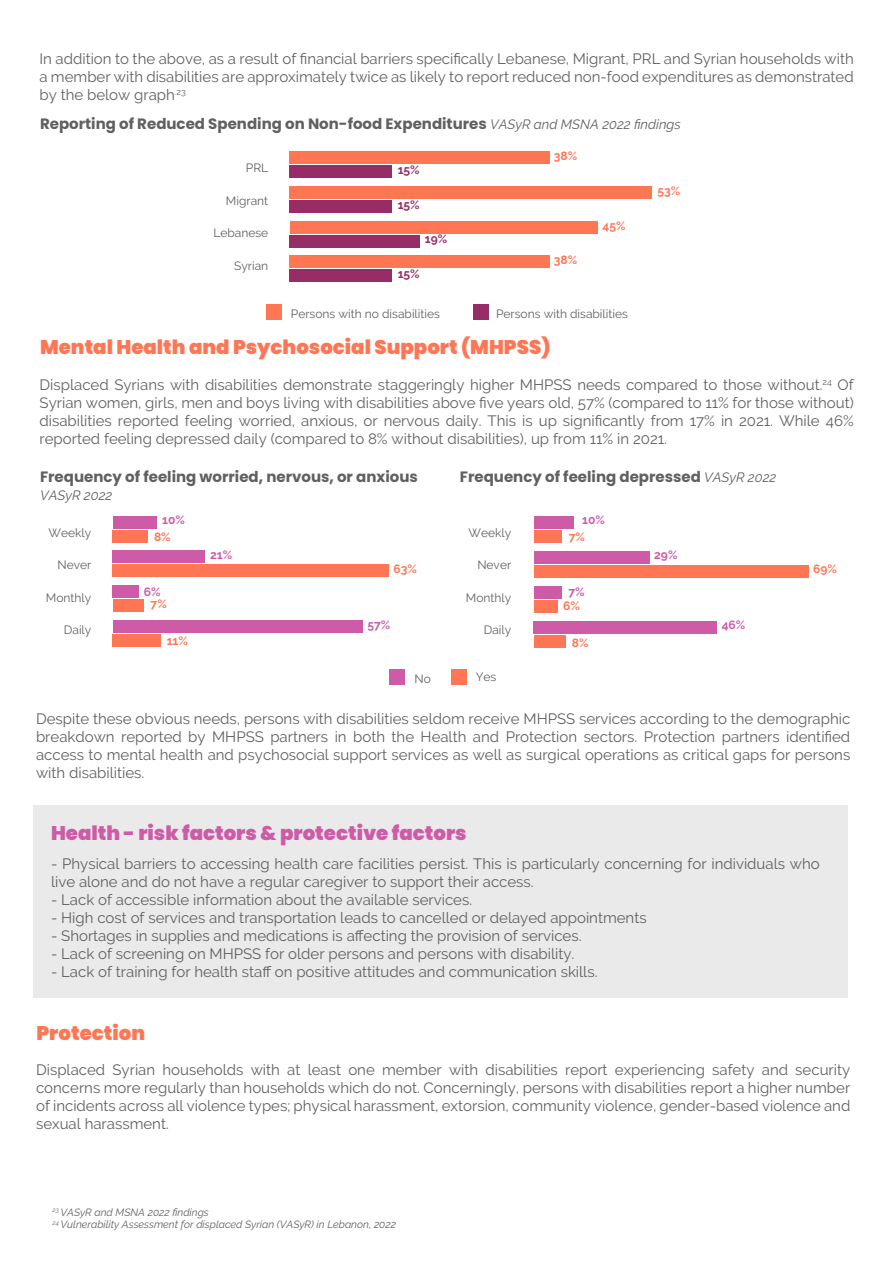
<style>
.page{position:relative;width:893px;height:1263px;background:#fff}
.page>*{position:absolute;margin:0;border:0;box-sizing:border-box;transform-origin:0 0}
.t1{font:900 19.8px "Poppins";color:#ff7655}
.t2{font:900 19.8px "Poppins";color:#ce5ba8}
.t3{font:15px/18px "Raleway";color:#606060;text-align:justify}
.t4{font:700 15px "Poppins";color:#606060}
.t5{font:italic 13.5px "Raleway";color:#606060}
.t6{font:12px "Raleway";color:#606060}
.t7{font:700 12px "Raleway";color:#ff7655}
.t8{font:700 12px "Raleway";color:#ce5ba8}
.t9{font:700 12px "Raleway";color:#962d67}
.t10{font:italic 10.5px/12.6px "Raleway";color:#606060}
.s1{font-family:"Raleway";font-weight:400;font-style:italic;font-size:13.5px}
</style>
<div class="page">
<div style="left:534px;top:530px;width:28px;height:13px;background:#ff7655"></div>
<div style="left:534px;top:565px;width:275px;height:13px;background:#ff7655"></div>
<div style="left:534px;top:600px;width:24px;height:13px;background:#ff7655"></div>
<div style="left:534px;top:635px;width:32px;height:13px;background:#ff7655"></div>
<div style="left:534px;top:516px;width:40px;height:13px;background:#ce5ba8"></div>
<div style="left:534px;top:551px;width:115px;height:13px;background:#ce5ba8"></div>
<div style="left:534px;top:586px;width:28px;height:13px;background:#ce5ba8"></div>
<div style="left:534px;top:621px;width:183px;height:13px;background:#ce5ba8"></div>
<div style="left:113px;top:530px;width:35px;height:12px;background:#ff7655"></div>
<div style="left:113px;top:565px;width:276px;height:12px;background:#ff7655"></div>
<div style="left:113px;top:599px;width:30px;height:13px;background:#ff7655"></div>
<div style="left:113px;top:634px;width:48px;height:12px;background:#ff7655"></div>
<div style="left:113px;top:516px;width:44px;height:12px;background:#ce5ba8"></div>
<div style="left:113px;top:551px;width:92px;height:12px;background:#ce5ba8"></div>
<div style="left:113px;top:585px;width:26px;height:13px;background:#ce5ba8"></div>
<div style="left:113px;top:620px;width:249px;height:13px;background:#ce5ba8"></div>
<div style="left:290px;top:165px;width:102px;height:13px;background:#962d67"></div>
<div style="left:290px;top:200px;width:102px;height:13px;background:#962d67"></div>
<div style="left:290px;top:235px;width:130px;height:12px;background:#962d67"></div>
<div style="left:290px;top:269px;width:102px;height:13px;background:#962d67"></div>
<div style="left:290px;top:152px;width:260px;height:12px;background:#ff7655"></div>
<div style="left:290px;top:186px;width:362px;height:13px;background:#ff7655"></div>
<div style="left:290px;top:221px;width:307px;height:12px;background:#ff7655"></div>
<div style="left:290px;top:256px;width:260px;height:12px;background:#ff7655"></div>
<div style="left:34px;top:805px;width:814px;height:193px;background:#eaeaea"></div>
<div style="left:266px;top:304px;width:16px;height:16px;background:#ff7655"></div>
<div style="left:474px;top:304px;width:15px;height:16px;background:#962d67"></div>
<div style="left:390px;top:669px;width:15px;height:16px;background:#ce5ba8"></div>
<div style="left:451px;top:669px;width:15px;height:16px;background:#ff7655"></div>
<p class="t3" style="left:40px;top:49px;width:816px">In addition to the above, as a result of financial barriers specifically Lebanese, Migrant, PRL and Syrian households with a member with disabilities are approximately twice as likely to report reduced non-food expenditures as demonstrated by the below graph<sup>.23</sup></p>
<p class="t4" style="left:40px;top:115px;width:642px">Reporting of Reduced Spending on Non-food Expenditures <span class="s1">VASyR and MSNA 2022 findings</span></p>
<p class="t6" style="left:246px;top:161px;width:24px">PRL</p>
<p class="t6" style="left:226px;top:194px;width:44px">Migrant</p>
<p class="t6" style="left:213px;top:226px;width:56px">Lebanese</p>
<p class="t6" style="left:234px;top:258px;width:36px">Syrian</p>
<p class="t7" style="left:554px;top:149px;width:25px">38%</p>
<p class="t9" style="left:398px;top:163px;width:24px">15%</p>
<p class="t9" style="left:398px;top:198px;width:24px">15%</p>
<p class="t7" style="left:657px;top:184px;width:24px">53%</p>
<p class="t7" style="left:603px;top:218px;width:24px">45%</p>
<p class="t9" style="left:425px;top:232px;width:24px">19%</p>
<p class="t7" style="left:554px;top:253px;width:25px">38%</p>
<p class="t9" style="left:398px;top:267px;width:24px">15%</p>
<p class="t6" style="left:291px;top:306px;width:151px">Persons with no disabilities</p>
<p class="t6" style="left:496px;top:306px;width:133px">Persons with disabilities</p>
<h1 class="t1" style="left:40px;top:336px;width:512px">Mental Health and Psychosocial Support (MHPSS)</h1>
<p class="t3" style="left:40px;top:375px;width:816px">Displaced Syrians with disabilities demonstrate staggeringly higher MHPSS needs compared to those without.<sup>24</sup> Of Syrian women, girls, men and boys living with disabilities above five years old, 57% (compared to 11% for those without) disabilities reported feeling worried, anxious, or nervous daily. This is up significantly from 17% in 2021. While 46% reported feeling depressed daily (compared to 8% without disabilities), up from 11% in 2021.</p>
<p class="t4" style="left:40px;top:468px;width:379px">Frequency of feeling worried, nervous, or anxious</p>
<p class="t5" style="left:40px;top:488px;width:74px">VASyR 2022</p>
<p class="t6" style="left:49px;top:526px;width:44px">Weekly</p>
<p class="t6" style="left:57px;top:558px;width:35px">Never</p>
<p class="t6" style="left:46px;top:590px;width:47px">Monthly</p>
<p class="t6" style="left:64px;top:623px;width:29px">Daily</p>
<p class="t8" style="left:162px;top:513px;width:24px">10%</p>
<p class="t7" style="left:154px;top:530px;width:18px">8%</p>
<p class="t8" style="left:210px;top:548px;width:24px">21%</p>
<p class="t7" style="left:394px;top:562px;width:25px">63%</p>
<p class="t8" style="left:144px;top:585px;width:18px">6%</p>
<p class="t7" style="left:151px;top:597px;width:18px">7%</p>
<p class="t8" style="left:368px;top:618px;width:24px">57%</p>
<p class="t7" style="left:167px;top:634px;width:23px">11%</p>
<p class="t4" style="left:460px;top:468px;width:318px">Frequency of feeling depressed <span class="s1">VASyR 2022</span></p>
<p class="t6" style="left:468px;top:526px;width:44px">Weekly</p>
<p class="t6" style="left:477px;top:558px;width:35px">Never</p>
<p class="t6" style="left:466px;top:590px;width:47px">Monthly</p>
<p class="t6" style="left:484px;top:623px;width:29px">Daily</p>
<p class="t8" style="left:582px;top:513px;width:24px">10%</p>
<p class="t7" style="left:569px;top:530px;width:18px">7%</p>
<p class="t8" style="left:568px;top:585px;width:18px">7%</p>
<p class="t7" style="left:563px;top:599px;width:18px">6%</p>
<p class="t7" style="left:572px;top:636px;width:18px">8%</p>
<p class="t8" style="left:654px;top:548px;width:25px">29%</p>
<p class="t8" style="left:722px;top:618px;width:25px">46%</p>
<p class="t6" style="left:414px;top:672px;width:18px">No</p>
<p class="t6" style="left:476px;top:670px;width:22px">Yes</p>
<p class="t7" style="left:813px;top:562px;width:25px">69%</p>
<p class="t3" style="left:36px;top:709px;width:816px">Despite these obvious needs, persons with disabilities seldom receive MHPSS services according to the demographic breakdown reported by MHPSS partners in both the Health and Protection sectors. Protection partners identified access to mental health and psychosocial support services as well as surgical operations as critical gaps for persons with disabilities.</p>
<h1 class="t2" style="left:51px;top:821px;width:417px">Health - risk factors &amp; protective factors</h1>
<p class="t3" style="left:51px;top:855px;width:770px">- Physical barriers to accessing health care facilities persist. This is particularly concerning for individuals who live alone and do not have a regular caregiver to support their access.</p>
<p class="t3" style="left:51px;top:891px;width:423px">- Lack of accessible information about the available services.</p>
<p class="t3" style="left:51px;top:909px;width:597px">- High cost of services and transportation leads to cancelled or delayed appointments</p>
<p class="t3" style="left:51px;top:927px;width:532px">- Shortages in supplies and medications is affecting the provision of services.</p>
<p class="t3" style="left:51px;top:945px;width:525px">- Lack of screening on MHPSS for older persons and persons with disability.</p>
<p class="t3" style="left:51px;top:963px;width:548px">- Lack of training for health staff on positive attitudes and communication skills.</p>
<h1 class="t1" style="left:37px;top:1022px;width:110px">Protection</h1>
<p class="t3" style="left:36px;top:1061px;width:816px">Displaced Syrian households with at least one member with disabilities report experiencing safety and security concerns more regularly than households which do not. Concerningly, persons with disabilities report a higher number of incidents across all violence types; physical harassment, extorsion, community violence, gender-based violence and sexual harassment.</p>
<p class="t10" style="left:53px;top:1206px;width:345px"><sup>23</sup> VASyR and MSNA 2022 findings<br><sup>24</sup> Vulnerability Assessment for displaced Syrian (VASyR) in Lebanon, 2022</p>
</div>
